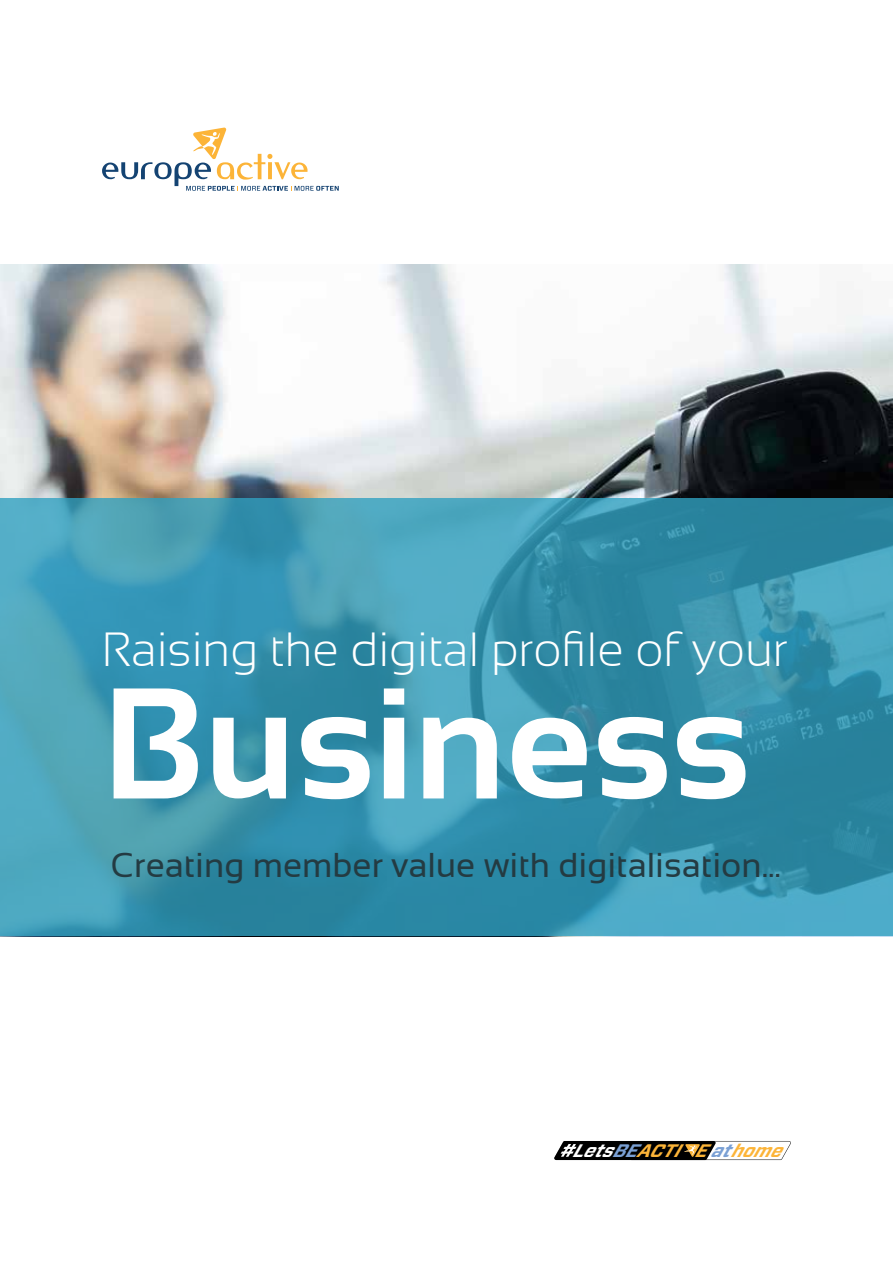
<style>
.page{position:relative;width:893px;height:1263px;background:#fff}
.page>*{position:absolute;margin:0;border:0;box-sizing:border-box;transform-origin:0 0}
.t1{font:700 157.5px "Sansation";color:#fff}
.t2{font:300 48px "Sansation";color:#fff}
.t3{font:34.5px "Sansation";color:#243b42}
.t4{font:italic 700 18.15px "Forza";color:#fcb438}
.s1{color:#fff}
.s2{color:#7aa0d4}
</style>
<div class="page">
<img style="left:0;top:265px;width:893px;height:234px">
<svg style="left:0;top:499px;width:893px;height:437px;background:#3994ae"></svg>
<svg style="left:102px;top:128px;width:237px;height:63px"></svg>
<svg style="left:554px;top:1141px;width:237px;height:19px"></svg>
<h2 class="t2" style="left:102px;top:623px;width:687px">Raising the digital profile of your</h2>
<h1 class="t1" style="left:102px;top:656px;width:649px">Business</h1>
<p class="t3" style="left:111px;top:846px;width:672px">Creating member value with digitalisation...</p>
<p class="t4" style="left:571px;top:1138px;width:224px"><span class="s1">Lets</span><span class="s2">BE</span>ACTI E<span class="s2">at</span>home</p>
</div>
